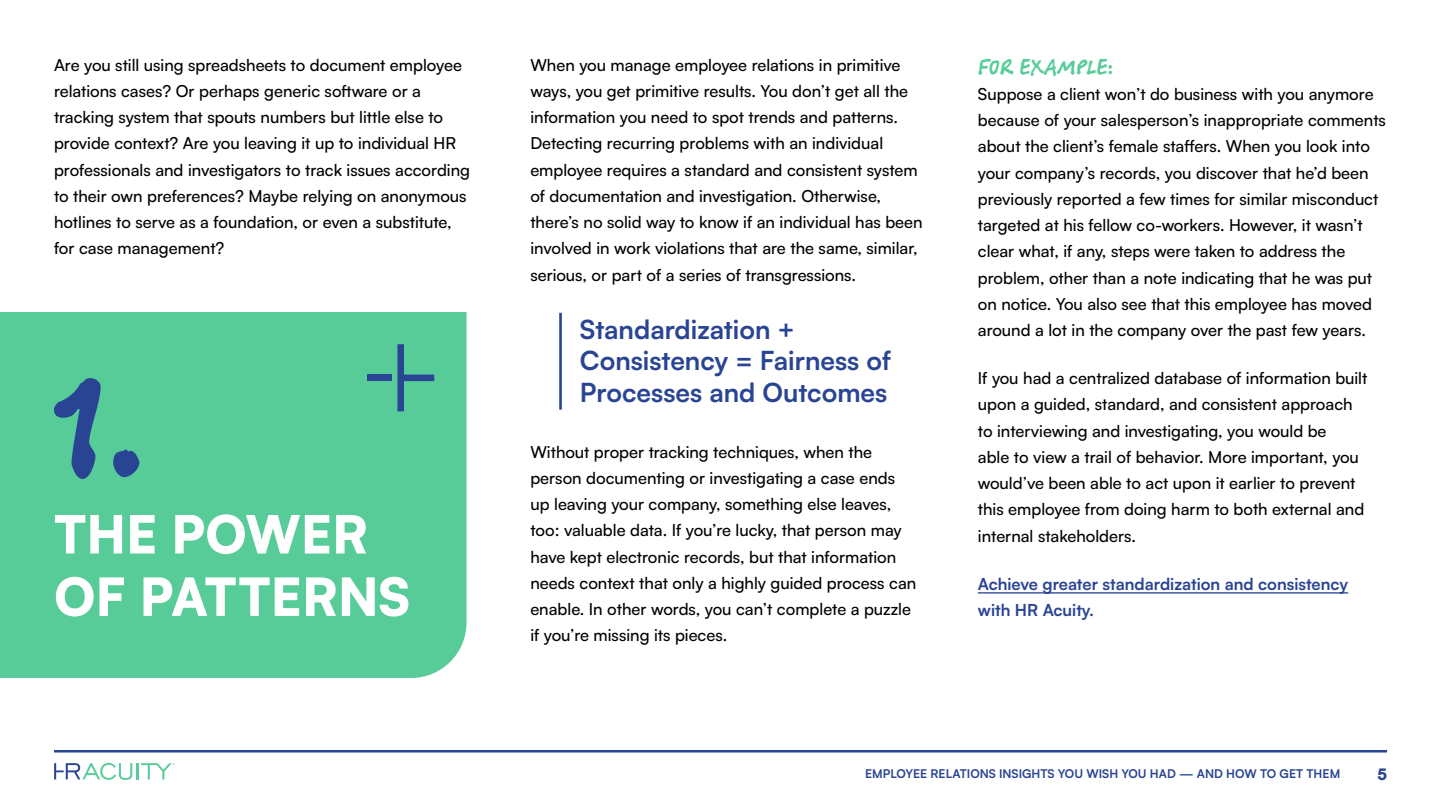
<style>
.page{position:relative;width:1440px;height:810px;background:#fff}
.page>*{position:absolute;margin:0;border:0;box-sizing:border-box;transform-origin:0 0}
.t1{font:153.52px "Berranger Hand ITC Std";color:#2a4494}
.t2{font:900 52.05px/62.4px "Satoshi";color:#fff}
.t3{font:700 26.25px/31.5px "Satoshi";color:#2a4494}
.t4{font:21px "Berranger Hand ITC Std";letter-spacing:-.005em;color:#57cc99}
.t5{font:500 16.5px/26.2px "Satoshi";color:#000}
.t6{font:700 16.5px/26.2px "Satoshi";color:#2a4494}
.t7{font:900 15.6px "Satoshi";color:#2a4494}
.t8{font:700 12px "Satoshi";color:#2a4494}
</style>
<div class="page">
<svg style="left:54px;top:763px;width:121px;height:17px"></svg>
<hr style="left:54px;top:750px;width:1333px;height:3px;background:#2a4494">
<hr style="left:978px;top:592px;width:370px;height:2px;background:#2a4494">
<hr style="left:559px;top:313px;width:3px;height:97px;background:#2a4494">
<div style="left:0;top:312px;width:466px;height:366px;background:#57cc99"></div>
<div style="left:367px;top:375px;width:24px;height:6px;background:#294594"></div>
<svg style="left:397px;top:344px;width:37px;height:67px;background:#4ba997"></svg>
<p class="t5" style="left:54px;top:51px;width:418px">Are you still using spreadsheets to document employee relations cases? Or perhaps generic software or a tracking system that spouts numbers but little else to provide context? Are you leaving it up to individual HR professionals and investigators to track issues according to their own preferences? Maybe relying on anonymous hotlines to serve as a foundation, or even a substitute, for case management?</p>
<p class="t4" style="left:978px;top:52px;width:137px">FOR EXAMPLE:</p>
<p class="t5" style="left:530px;top:51px;width:394px">When you manage employee relations in primitive ways, you get primitive results. You don’t get all the information you need to spot trends and patterns.<br>Detecting recurring problems with an individual employee requires a standard and consistent system of documentation and investigation. Otherwise, there’s no solid way to know if an individual has been involved in work violations that are the same, similar, serious, or part of a series of transgressions.</p>
<p class="t5" style="left:978px;top:80px;width:410px">Suppose a client won’t do business with you anymore because of your salesperson’s inappropriate comments about the client’s female staffers. When you look into your company’s records, you discover that he’d been previously reported a few times for similar misconduct targeted at his fellow co-workers. However, it wasn’t clear what, if any, steps were taken to address the problem, other than a note indicating that he was put on notice. You also see that this employee has moved around a lot in the company over the past few years.</p>
<p class="t5" style="left:978px;top:364px;width:391px">If you had a centralized database of information built upon a guided, standard, and consistent approach to interviewing and investigating, you would be<br>able to view a trail of behavior. More important, you would’ve been able to act upon it earlier to prevent this employee from doing harm to both external and internal stakeholders.</p>
<p class="t6" style="left:978px;top:570px;width:372px">Achieve greater standardization and consistency with HR Acuity.</p>
<h3 class="t3" style="left:580px;top:312px;width:313px">Standardization +<br>Consistency = Fairness of<br>Processes and Outcomes</h3>
<h1 class="t1" style="left:54px;top:313px;width:96px">1.</h1>
<h2 class="t2" style="left:54px;top:500px;width:358px">THE POWER<br>OF PATTERNS</h2>
<p class="t5" style="left:530px;top:438px;width:387px">Without proper tracking techniques, when the person documenting or investigating a case ends up leaving your company, something else leaves, too: valuable data. If you’re lucky, that person may have kept electronic records, but that information needs context that only a highly guided process can enable. In other words, you can’t complete a puzzle if you’re missing its pieces.</p>
<p class="t8" style="left:865px;top:765px;width:477px">EMPLOYEE RELATIONS INSIGHTS YOU WISH YOU HAD — AND HOW TO GET THEM</p>
<p class="t7" style="left:1378px;top:762px;width:11px">5</p>
</div>
